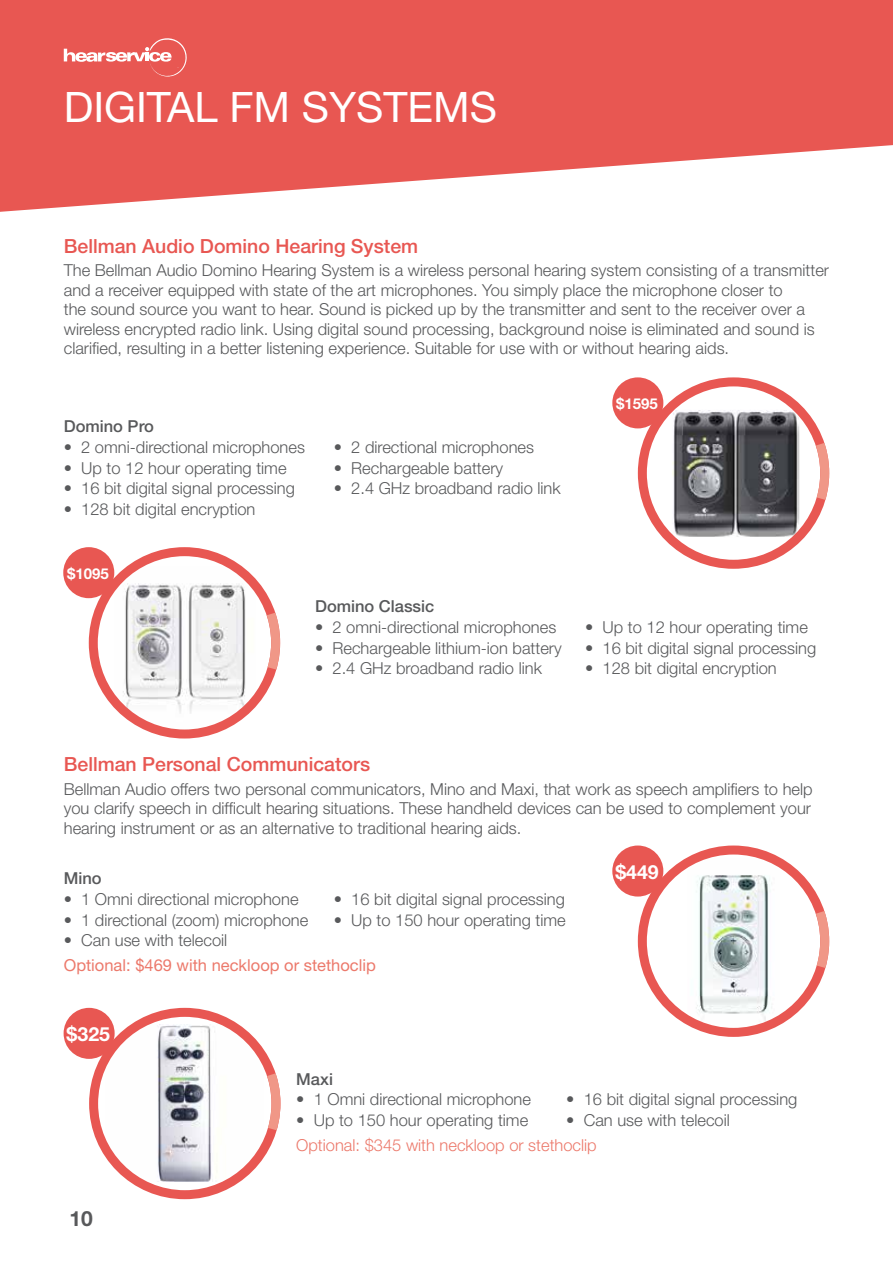
<style>
.page{position:relative;width:893px;height:1263px;background:#fff}
.page>*{position:absolute;margin:0;border:0;box-sizing:border-box;transform-origin:0 0}
.t1{font:42px "Helvetica Neue";color:#fff}
.t2{font:700 21px "Helvetica Neue";color:#58595b}
.t3{font:500 19.5px "Helvetica Neue";color:#e85752}
.t4{font:700 19.5px "Helvetica Neue";color:#fff}
.t5{font:300 16.5px/19.5px "Helvetica Neue";color:#58595b}
.t6{font:16.5px "Helvetica Neue";color:#ec796b}
.t7{font:300 16.5px "Helvetica Neue";color:#ec796b}
.t8{font:500 16.5px "Helvetica Neue";color:#58595b}
.t9{font:700 15px "Helvetica Neue";color:#fff}
</style>
<div class="page">
<svg style="left:0;top:0;width:893px;height:212px;fill:#e85752"></svg>
<img style="left:672px;top:410px;width:127px;height:127px">
<div style="left:638px;top:377px;width:191px;height:192px;border:9px solid #e85752;border-radius:50%"></div>
<img style="left:115px;top:567px;width:140px;height:162px">
<div style="left:89px;top:547px;width:191px;height:191px;border:9px solid #e85752;border-radius:50%"></div>
<img style="left:688px;top:859px;width:91px;height:173px">
<div style="left:638px;top:845px;width:191px;height:192px;border:9px solid #e85752;border-radius:50%"></div>
<svg style="left:810px;top:433px;width:20px;height:77px"></svg>
<svg style="left:261px;top:603px;width:20px;height:76px"></svg>
<svg style="left:810px;top:901px;width:20px;height:77px"></svg>
<div style="left:612px;top:377px;width:51px;height:51px;background:#e85752;border-radius:50%"></div>
<div style="left:63px;top:547px;width:51px;height:51px;background:#e85752;border-radius:50%"></div>
<div style="left:612px;top:845px;width:51px;height:51px;background:#e85752;border-radius:50%"></div>
<img style="left:106px;top:1024px;width:158px;height:158px">
<div style="left:89px;top:1008px;width:191px;height:191px;border:9px solid #e85752;border-radius:50%"></div>
<svg style="left:260px;top:1063px;width:21px;height:77px"></svg>
<div style="left:64px;top:1008px;width:51px;height:51px;background:#e85752;border-radius:50%"></div>
<svg style="left:64px;top:36px;width:124px;height:41px"></svg>
<h1 class="t1" style="left:64px;top:82px;width:435px">DIGITAL FM SYSTEMS</h1>
<p class="t3" style="left:64px;top:234px;width:356px">Bellman Audio Domino Hearing System</p>
<p class="t5" style="left:64px;top:260px;width:767px">The Bellman Audio Domino Hearing System is a wireless personal hearing system consisting of a transmitter and a receiver equipped with state of the art microphones. You simply place the microphone closer to<br>the sound source you want to hear. Sound is picked up by the transmitter and sent to the receiver over a wireless encrypted radio link. Using digital sound processing, background noise is eliminated and sound is clarified, resulting in a better listening experience. Suitable for use with or without hearing aids.</p>
<p class="t8" style="left:64px;top:416px;width:92px">Domino Pro</p>
<p class="t5" style="left:64px;top:437px;width:243px">• 2 omni-directional microphones</p>
<p class="t5" style="left:334px;top:437px;width:202px">• 2 directional microphones</p>
<p class="t5" style="left:64px;top:458px;width:224px">• Up to 12 hour operating time</p>
<p class="t5" style="left:334px;top:458px;width:171px">• Rechargeable battery</p>
<p class="t5" style="left:64px;top:478px;width:233px">• 16 bit digital signal processing</p>
<p class="t5" style="left:334px;top:478px;width:228px">• 2.4 GHz broadband radio link</p>
<p class="t5" style="left:64px;top:499px;width:193px">• 128 bit digital encryption</p>
<p class="t9" style="left:67px;top:564px;width:43px">$1095</p>
<p class="t9" style="left:616px;top:394px;width:43px">$1595</p>
<p class="t8" style="left:315px;top:596px;width:121px">Domino Classic</p>
<p class="t5" style="left:315px;top:617px;width:243px">• 2 omni-directional microphones</p>
<p class="t5" style="left:585px;top:617px;width:224px">• Up to 12 hour operating time</p>
<p class="t5" style="left:315px;top:637px;width:248px">• Rechargeable lithium-ion battery</p>
<p class="t5" style="left:585px;top:637px;width:233px">• 16 bit digital signal processing</p>
<p class="t5" style="left:315px;top:658px;width:228px">• 2.4 GHz broadband radio link</p>
<p class="t5" style="left:585px;top:658px;width:193px">• 128 bit digital encryption</p>
<p class="t3" style="left:64px;top:752px;width:308px">Bellman Personal Communicators</p>
<p class="t5" style="left:64px;top:779px;width:750px;text-align:justify">Bellman Audio offers two personal communicators, Mino and Maxi, that work as speech amplifiers to help you clarify speech in difficult hearing situations. These handheld devices can be used to complement your hearing instrument or as an alternative to traditional hearing aids.</p>
<p class="t8" style="left:64px;top:868px;width:39px">Mino</p>
<p class="t5" style="left:64px;top:889px;width:236px">• 1 Omni directional microphone</p>
<p class="t5" style="left:334px;top:889px;width:233px">• 16 bit digital signal processing</p>
<p class="t5" style="left:64px;top:909px;width:246px">• 1 directional (zoom) microphone</p>
<p class="t5" style="left:334px;top:909px;width:233px">• Up to 150 hour operating time</p>
<p class="t5" style="left:64px;top:930px;width:165px">• Can use with telecoil</p>
<p class="t6" style="left:64px;top:955px;width:314px">Optional: $469 with neckloop or stethoclip</p>
<p class="t4" style="left:615px;top:860px;width:45px">$449</p>
<p class="t4" style="left:67px;top:1022px;width:45px">$325</p>
<p class="t2" style="left:70px;top:1205px;width:25px">10</p>
<p class="t8" style="left:296px;top:1069px;width:38px">Maxi</p>
<p class="t5" style="left:296px;top:1089px;width:236px">• 1 Omni directional microphone</p>
<p class="t5" style="left:566px;top:1089px;width:233px">• 16 bit digital signal processing</p>
<p class="t5" style="left:296px;top:1110px;width:233px">• Up to 150 hour operating time</p>
<p class="t5" style="left:566px;top:1110px;width:165px">• Can use with telecoil</p>
<p class="t7" style="left:296px;top:1135px;width:302px">Optional: $345 with neckloop or stethoclip</p>
</div>
